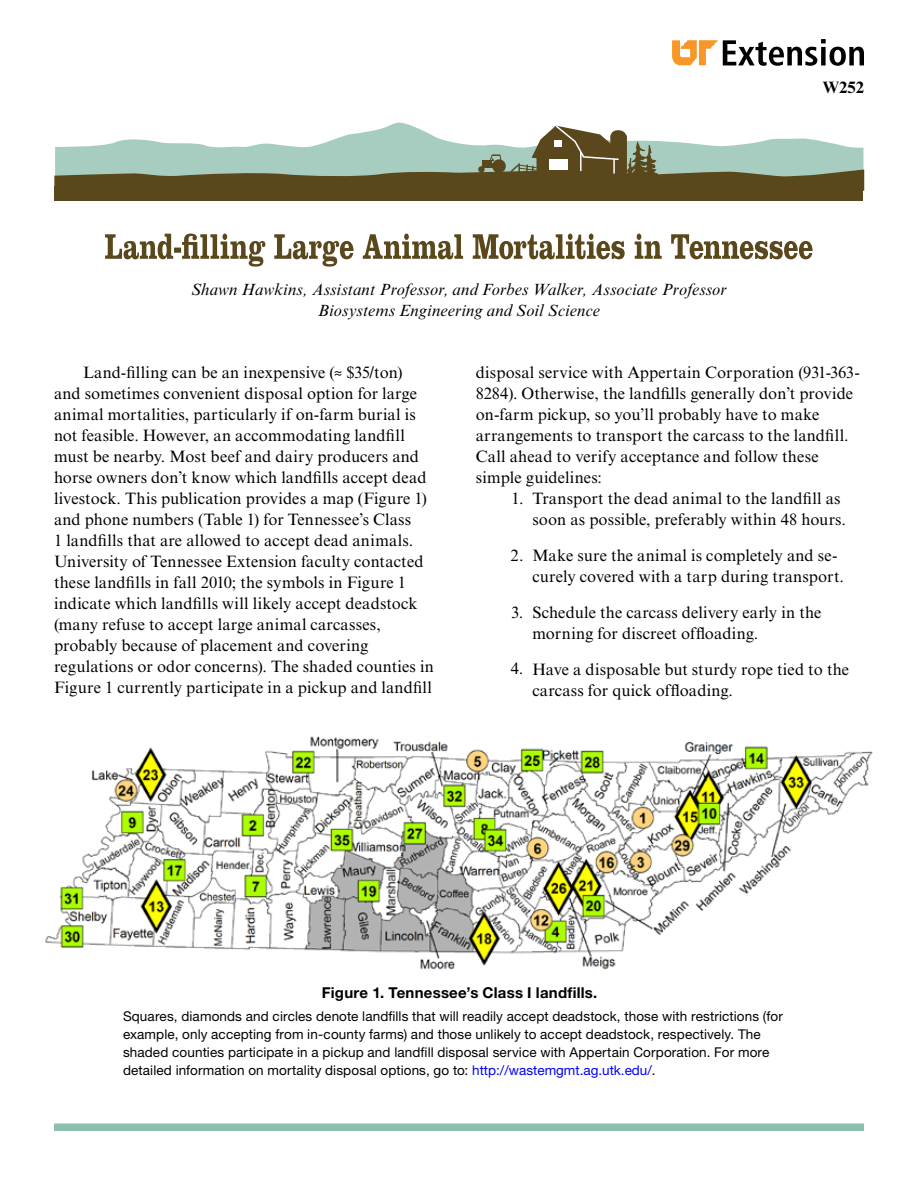
<style>
.page{position:relative;width:918px;height:1188px;background:#fff}
.page>*{position:absolute;margin:0;border:0;box-sizing:border-box;transform-origin:0 0}
.List_Paragraph{font:16.5px/21px "Times New Roman MT Std";letter-spacing:.01em;color:#000}
.t1{font:italic 16.5px "Times New Roman MT Std";letter-spacing:.005em;color:#000}
.t2{font:700 16.5px "Times New Roman MT Std";color:#000}
.t3{font:700 15px "Helvetica Neue LT Std";letter-spacing:.015em;color:#000}
.t4{font:13.5px/18px "Helvetica Neue LT Std";letter-spacing:.01em;color:#000}
.s1{font-family:"Calibri";font-size:18px}
.s2{color:#00f}
</style>
<div class="page">
<div style="left:54px;top:1124px;width:810px;height:7px;background:#8cbfae"></div>
<svg style="left:672px;top:39px;width:192px;height:27px"></svg>
<svg style="left:54px;top:124px;width:811px;height:68px"></svg>
<div style="left:55px;top:186px;width:808px;height:14px;background:#5a481c"></div>
<svg style="left:105px;top:234px;width:708px;height:33px"></svg>
<img style="left:45px;top:736px;width:828px;height:234px">
<p class="t1" style="left:191px;top:280px;width:537px">Shawn Hawkins, Assistant Professor, and Forbes Walker, Associate Professor</p>
<p class="t1" style="left:318px;top:301px;width:284px">Biosystems Engineering and Soil Science</p>
<p class="t2" style="left:823px;top:77px;width:42px">W252</p>
<p class="List_Paragraph" style="left:54px;top:362px;width:381px;text-indent:29px">Land-filling can be an inexpensive (≈ $35/ton)<br>and sometimes convenient disposal option for large animal mortalities, particularly if on-farm burial is not feasible. However, an accommodating landfill must be nearby. Most beef and dairy producers and horse owners don’t know which landfills accept dead livestock. This publication provides a map (Figure 1) and phone numbers (Table 1) for Tennessee’s Class<br>1 landfills that are allowed to accept dead animals.<br>University of Tennessee Extension faculty contacted these landfills in fall 2010; the symbols in Figure 1 indicate which landfills will likely accept deadstock (many refuse to accept large animal carcasses, probably because of placement and covering regulations or odor concerns). The shaded counties in Figure 1 currently participate in a pickup and landfill</p>
<p class="List_Paragraph" style="left:476px;top:362px;width:386px">disposal service with Appertain Corporation (931-363- 8284). Otherwise, the landfills generally don’t provide on-farm pickup, so you’ll probably have to make arrangements to transport the carcass to the landfill.<br>Call ahead to verify acceptance and follow these simple guidelines:</p>
<p class="List_Paragraph" style="left:532px;top:488px;width:315px;text-indent:-27px"><span class="s1">1.</span> Transport the dead animal to the landfill as soon as possible, preferably within 48 hours.</p>
<p class="List_Paragraph" style="left:532px;top:545px;width:313px;text-indent:-27px"><span class="s1">2.</span> Make sure the animal is completely and se&shy;curely covered with a tarp during transport.</p>
<p class="List_Paragraph" style="left:532px;top:602px;width:291px;text-indent:-27px"><span class="s1">3.</span> Schedule the carcass delivery early in the morning for discreet offloading.</p>
<p class="List_Paragraph" style="left:532px;top:659px;width:318px;text-indent:-27px"><span class="s1">4.</span> Have a disposable but sturdy rope tied to the carcass for quick offloading.</p>
<p class="List_Paragraph" style="left:668px;top:382px;width:6px">.</p>
<p class="List_Paragraph" style="left:512px;top:488px;width:13px">1.</p>
<p class="List_Paragraph" style="left:511px;top:545px;width:14px">2.</p>
<p class="List_Paragraph" style="left:511px;top:602px;width:14px">3.</p>
<p class="List_Paragraph" style="left:511px;top:658px;width:14px">4.</p>
<p class="t3" style="left:322px;top:983px;width:277px">Figure 1. Tennessee’s Class I landfills.</p>
<p class="t4" style="left:123px;top:1007px;width:661px">Squares, diamonds and circles denote landfills that will readily accept deadstock, those with restrictions (for example, only accepting from in-county farms) and those unlikely to accept deadstock, respectively. The shaded counties participate in a pickup and landfill disposal service with Appertain Corporation. For more detailed information on mortality disposal options, go to: <span class="s2">http://wastemgmt.ag.utk.edu/</span>.</p>
</div>
